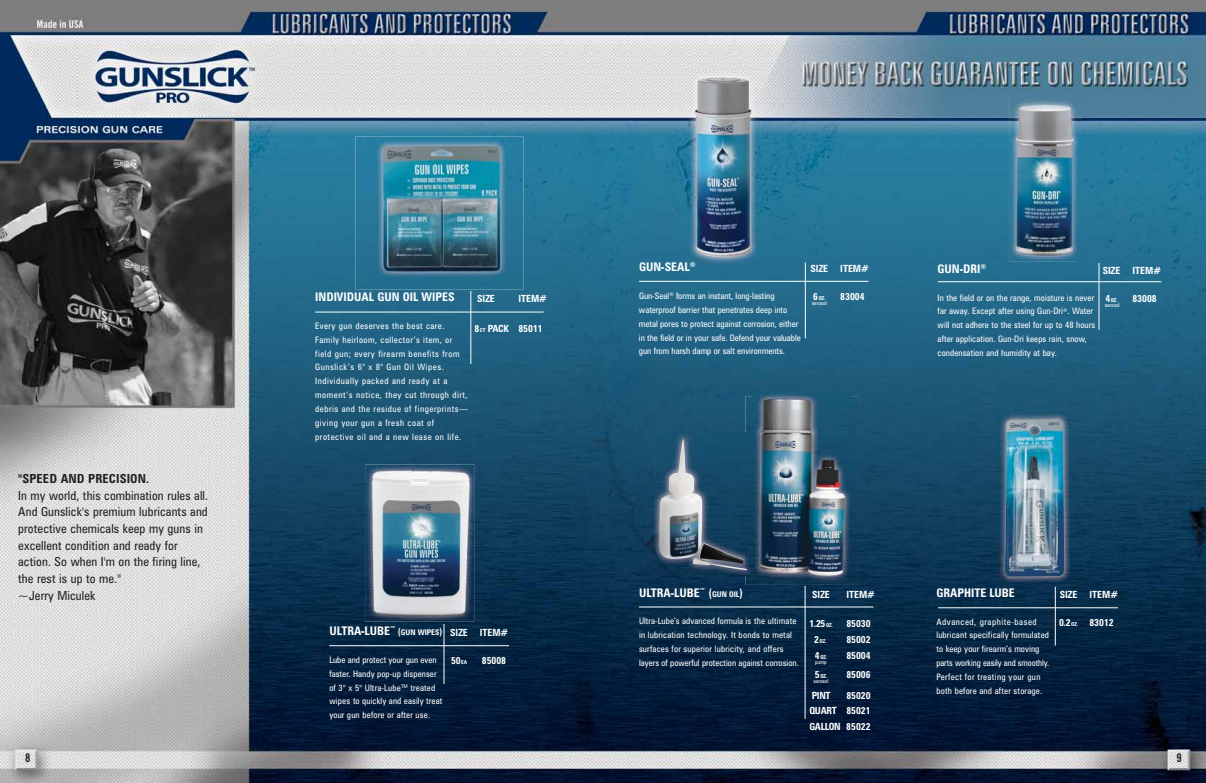
<style>
.page{position:relative;width:1206px;height:783px;background:#fff}
.page>*{position:absolute;margin:0;border:0;box-sizing:border-box;transform-origin:0 0}
.t1{font:condensed 12.5px/16.7px "Zurich BT";letter-spacing:.01em;color:#231f20}
.t2{font:700 condensed 12.5px "Zurich BT";letter-spacing:.01em;color:#231f20}
.t3{font:12px "Trade Gothic Bold Cond Twenty";color:#231f20}
.t4{font:700 condensed 11.9px "Zurich BT";color:#fff}
.t5{font:700 condensed 9.9px/15.8px "Zurich BT";color:#fff;text-align:justify}
.t6{font:condensed 8.9px/13.8px "Zurich BT";letter-spacing:.01em;color:#fff}
.t7{font:condensed 8.9px/13.8px "Zurich BT";letter-spacing:.06em;color:#fff}
.t8{font:condensed 5.4px "Zurich BT";color:#fff}
.t9{font:700 condensed 5.4px "Zurich BT";letter-spacing:-.03em;color:#fff}
.s1{font-size:5.4px}
.s2{font-size:9.9px}
.s3{font-size:7.9px}
</style>
<div class="page">
<img style="left:0;top:0;width:1206px;height:783px">
<hr style="left:805px;top:263px;width:1px;height:75px;background:#fff">
<hr style="left:1099px;top:263px;width:1px;height:67px;background:#fff">
<hr style="left:639px;top:281px;width:229px;height:1px;background:#fff">
<hr style="left:938px;top:281px;width:223px;height:1px;background:#fff">
<hr style="left:444px;top:624px;width:1px;height:60px;background:#fff">
<hr style="left:1055px;top:587px;width:1px;height:59px;background:#fff">
<hr style="left:329px;top:645px;width:180px;height:1px;background:#fff">
<hr style="left:938px;top:608px;width:180px;height:1px;background:#fff">
<hr style="left:805px;top:586px;width:1px;height:133px;background:#fff">
<hr style="left:639px;top:607px;width:235px;height:1px;background:#fff">
<img style="left:687px;top:70px;width:70px;height:193px">
<img style="left:695px;top:78px;width:57px;height:180px">
<img style="left:752px;top:392px;width:98px;height:4px">
<img style="left:745px;top:396px;width:113px;height:189px">
<img style="left:1009px;top:98px;width:71px;height:163px">
<img style="left:1011px;top:99px;width:67px;height:162px">
<hr style="left:471px;top:291px;width:1px;height:73px;background:#fff">
<hr style="left:315px;top:312px;width:229px;height:1px;background:#fff">
<img style="left:997px;top:412px;width:73px;height:170px">
<img style="left:1005px;top:419px;width:59px;height:158px">
<img style="left:355px;top:136px;width:169px;height:153px">
<img style="left:376px;top:139px;width:129px;height:137px">
<img style="left:365px;top:464px;width:109px;height:157px">
<img style="left:369px;top:466px;width:103px;height:153px">
<img style="left:652px;top:432px;width:100px;height:144px">
<img style="left:659px;top:440px;width:89px;height:130px">
<h1 class="t2" style="left:18px;top:471px;width:133px">"SPEED AND PRECISION.</h1>
<h1 class="t1" style="left:18px;top:488px;width:191px">In my world, this combination rules all.<br>And Gunslick's premium lubricants and protective chemicals keep my guns in excellent condition and ready for action. So when I'm on the firing line, the rest is up to me."<br>~Jerry Miculek</h1>
<h3 class="t4" style="left:315px;top:290px;width:141px">INDIVIDUAL GUN OIL WIPES</h3>
<p class="t7" style="left:315px;top:320px;width:154px">Every gun deserves the best care.<br>Family heirloom, collector’s item, or field gun; every firearm benefits from Gunslick’s 6" x 8" Gun Oil Wipes.<br>Individually packed and ready at a moment’s notice, they cut through dirt, debris and the residue of fingerprints— giving your gun a fresh coat of protective oil and a new lease on life.</p>
<p class="t5" style="left:477px;top:291px;width:19px">SIZE</p>
<p class="t5" style="left:518px;top:291px;width:30px">ITEM#</p>
<p class="t5" style="left:474px;top:321px;width:70px">8 <span class="s1">CT</span> PACK 85011</p>
<h3 class="t4" style="left:329px;top:624px;width:115px">ULTRA-LUBE<sup>™</sup> <span class="s2">(</span><span class="s3">GUN WIPES</span><span class="s2">)</span></h3>
<p class="t6" style="left:329px;top:654px;width:114px">Lube and protect your gun even faster. Handy pop-up dispenser of 3" x 5" Ultra-Lube<sup>TM</sup> treated wipes to quickly and easily treat your gun before or after use.</p>
<p class="t5" style="left:450px;top:625px;width:60px">SIZE ITEM#</p>
<p class="t5" style="left:451px;top:653px;width:17px">50 <span class="s1">EA</span></p>
<p class="t5" style="left:482px;top:653px;width:26px">85008</p>
<h3 class="t4" style="left:639px;top:260px;width:58px">GUN-SEAL<sup>®</sup></h3>
<p class="t6" style="left:639px;top:290px;width:163px">Gun-Seal<sup>®</sup> forms an instant, long-lasting waterproof barrier that penetrates deep into metal pores to protect against corrosion, either in the field or in your safe. Defend your valuable gun from harsh damp or salt environments.</p>
<p class="t5" style="left:810px;top:261px;width:60px">SIZE ITEM#</p>
<p class="t9" style="left:813px;top:295px;width:14px"><span class="s2">6</span> OZ.</p>
<p class="t5" style="left:840px;top:289px;width:26px">83004</p>
<p class="t8" style="left:812px;top:301px;width:16px">aerosol</p>
<h3 class="t4" style="left:938px;top:262px;width:50px">GUN-DRI<sup>®</sup></h3>
<p class="t6" style="left:938px;top:292px;width:159px">In the field or on the range, moisture is never far away. Except after using Gun-Dri<sup>®</sup>. Water will not adhere to the steel for up to 48 hours after application. Gun-Dri keeps rain, snow, condensation and humidity at bay.</p>
<p class="t5" style="left:1103px;top:263px;width:60px">SIZE ITEM#</p>
<p class="t9" style="left:1105px;top:297px;width:14px"><span class="s2">4</span> OZ.</p>
<p class="t5" style="left:1132px;top:291px;width:26px">83008</p>
<p class="t8" style="left:1105px;top:303px;width:16px">aerosol</p>
<h3 class="t4" style="left:639px;top:585px;width:105px">ULTRA-LUBE<sup>™</sup> (<span class="s3">GUN OIL</span>)</h3>
<p class="t6" style="left:639px;top:615px;width:161px">Ultra-Lube’s advanced formula is the ultimate in lubrication technology. It bonds to metal surfaces for superior lubricity, and offers layers of powerful protection against corrosion.</p>
<p class="t5" style="left:812px;top:586px;width:19px">SIZE</p>
<p class="t5" style="left:846px;top:586px;width:30px">ITEM#</p>
<p class="t5" style="left:809px;top:616px;width:25px">1.25 <span class="s1">OZ.</span></p>
<p class="t5" style="left:846px;top:616px;width:26px">85030</p>
<p class="t9" style="left:814px;top:638px;width:14px"><span class="s2">2</span> OZ.</p>
<p class="t5" style="left:846px;top:632px;width:26px">85002</p>
<p class="t9" style="left:815px;top:654px;width:14px"><span class="s2">4</span> OZ.</p>
<p class="t5" style="left:846px;top:648px;width:26px">85004</p>
<p class="t8" style="left:815px;top:660px;width:13px">pump</p>
<p class="t9" style="left:815px;top:673px;width:14px"><span class="s2">5</span> OZ.</p>
<p class="t5" style="left:846px;top:666px;width:26px">85006</p>
<p class="t8" style="left:814px;top:679px;width:16px">aerosol</p>
<p class="t5" style="left:812px;top:687px;width:20px">PINT</p>
<p class="t5" style="left:809px;top:687px;width:63px;text-indent:37px">85020<br>QUART 85021<br>GALLON 85022</p>
<h3 class="t4" style="left:936px;top:586px;width:80px">GRAPHITE LUBE</h3>
<p class="t6" style="left:936px;top:616px;width:114px">Advanced, graphite-based lubricant specifically formulated to keep your firearm’s moving parts working easily and smoothly.<br>Perfect for treating your gun both before and after storage.</p>
<p class="t5" style="left:1060px;top:587px;width:60px">SIZE ITEM#</p>
<p class="t5" style="left:1059px;top:614px;width:56px">0.2 <span class="s1">OZ.</span> 83012</p>
<h2 class="t3" style="left:25px;top:753px;width:7px">8</h2>
<h2 class="t3" style="left:1177px;top:753px;width:7px">9</h2>
</div>
